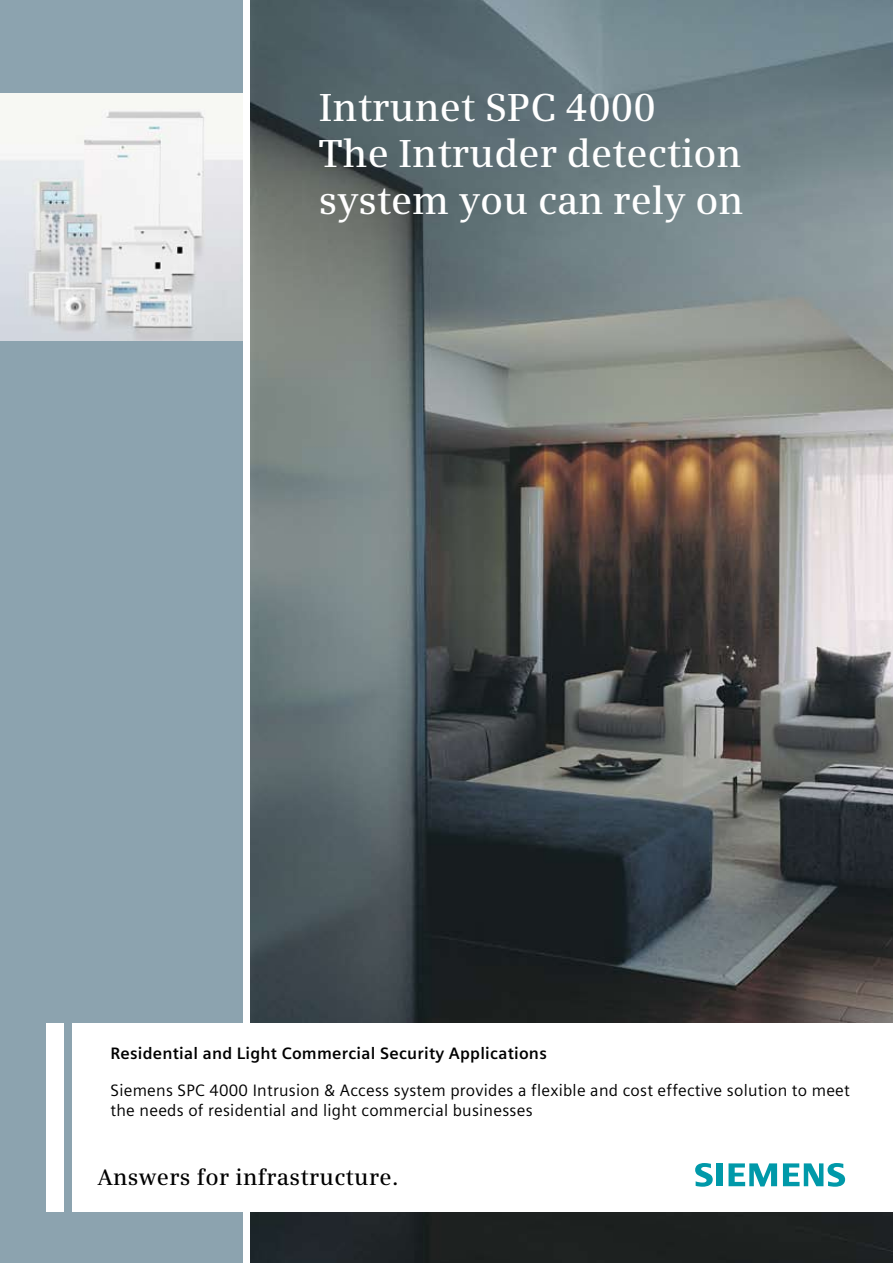
<style>
.page{position:relative;width:893px;height:1263px;background:#fff}
.page>*{position:absolute;margin:0;border:0;box-sizing:border-box;transform-origin:0 0}
.t1{font:600 39px/46.8px "Siemens Serif";color:#fff}
.t2{font:600 22.5px "Siemens Serif";letter-spacing:.015em;color:#000}
.t3{font:16.5px/19.8px "Siemens Sans OT";letter-spacing:.015em;color:#000}
.t4{font:700 16.5px "Siemens Sans OT";letter-spacing:.015em;color:#000}
</style>
<div class="page">
<div style="left:0;top:0;width:242px;height:1263px;background:#8ca3af"></div>
<img style="left:251px;top:0;width:642px;height:1263px">
<img style="left:0;top:94px;width:242px;height:246px">
<div style="left:72px;top:1023px;width:821px;height:189px;background:#fff"></div>
<div style="left:47px;top:1023px;width:17px;height:189px;background:#fff"></div>
<svg style="left:695px;top:1163px;width:18px;height:24px"></svg>
<div style="left:716px;top:1163px;width:7px;height:23px;background:#0099a9"></div>
<svg style="left:728px;top:1163px;width:49px;height:23px"></svg>
<svg style="left:783px;top:1163px;width:62px;height:24px"></svg>
<h1 class="t1" style="left:319px;top:83px;width:426px">Intrunet SPC 4000<br>The Intruder detection system you can rely on</h1>
<p class="t4" style="left:111px;top:1044px;width:438px">Residential and Light Commercial Security Applications</p>
<p class="t3" style="left:111px;top:1080px;width:741px">Siemens SPC 4000 Intrusion &amp; Access system provides a flexible and cost effective solution to meet the needs of residential and light commercial businesses</p>
<h2 class="t2" style="left:98px;top:1164px;width:302px">Answers for infrastructure.</h2>
</div>
